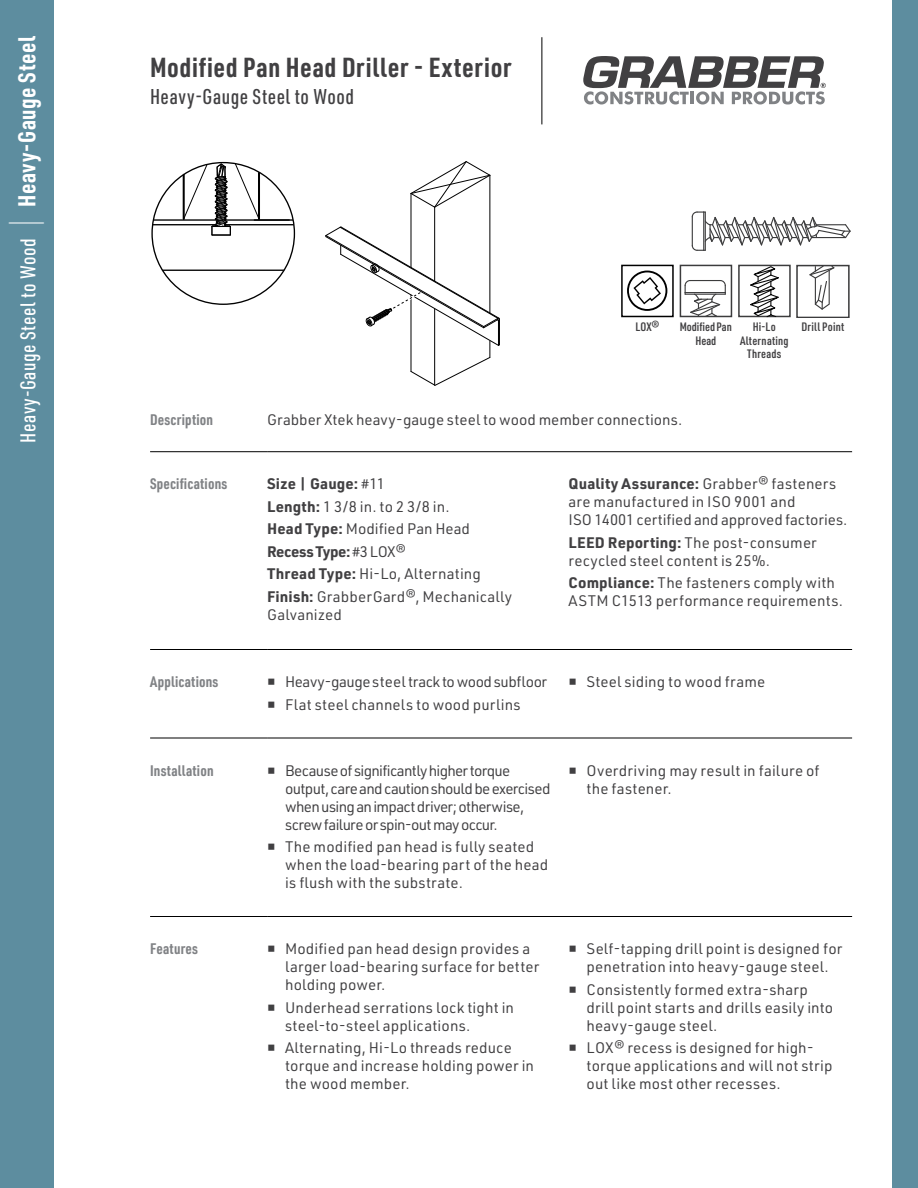
<style>
.page{position:relative;width:918px;height:1188px;background:#fff}
.page>*{position:absolute;margin:0;border:0;box-sizing:border-box;transform-origin:0 0}
.t1{font:700 39.6px "URWDIN Cond";color:#fff;scale:.24 1}
.t2{font:700 27px "URWDIN Cond";letter-spacing:.025em;color:#414042}
.t3{font:700 24px "URWDIN Cond";letter-spacing:.025em;color:#fff}
.t4{font:500 21px "URWDIN Cond";letter-spacing:.025em;color:#414042}
.t5{font:500 21px "URWDIN Cond";letter-spacing:.025em;color:#fff}
.t6{font:15px/18px "URWDIN";letter-spacing:.005em;color:#414042}
.t7{font:15px/18px "URWDIN";letter-spacing:-.045em;color:#414042}
.t8{font:700 15px "URWDIN Cond";letter-spacing:.015em;color:#808285}
.t9{font:15px "URWDIN";letter-spacing:-.03em;color:#414042}
.t10{font:600 12px/13.5px "URWDIN Cond";letter-spacing:.02em;color:#414042;text-align:center}
.t11{font:600 12px/13.5px "URWDIN Cond";color:#414042;text-align:center}
.t12{font:500 condensed 10.65px "DINOT";letter-spacing:.01em;color:#3c3c3d}
.t13{font:500 condensed 10.5px/10.5px "DINOT";letter-spacing:.01em;color:#3c3c3d;text-align:center}
.t14{font:500 condensed 10.5px "DINOT";color:#000}
.s1{font-weight:700}
.s2{font-family:"Minion Pro";font-size:21px}
</style>
<div class="page">
<hr style="left:150px;top:451px;width:117px;height:1px;background:#000">
<hr style="left:267px;top:451px;width:585px;height:1px;background:#000">
<hr style="left:150px;top:649px;width:117px;height:1px;background:#000">
<hr style="left:267px;top:649px;width:585px;height:1px;background:#000">
<hr style="left:150px;top:738px;width:117px;height:1px;background:#000">
<hr style="left:267px;top:738px;width:585px;height:1px;background:#000">
<hr style="left:150px;top:916px;width:117px;height:1px;background:#000">
<hr style="left:267px;top:916px;width:585px;height:1px;background:#000">
<svg style="left:684px;top:280px;width:42px;height:34px"></svg>
<div style="left:680px;top:265px;width:52px;height:52px;border:2px solid #3c3c3d"></div>
<div style="left:621px;top:265px;width:53px;height:52px;border:2px solid #000"></div>
<svg style="left:627px;top:271px;width:40px;height:40px"></svg>
<div style="left:796px;top:265px;width:54px;height:53px;border:2px solid #3c3c3d"></div>
<svg style="left:809px;top:266px;width:25px;height:44px"></svg>
<div style="left:738px;top:265px;width:53px;height:52px;border:2px solid #3c3c3d"></div>
<svg style="left:741px;top:265px;width:47px;height:53px"></svg>
<hr style="left:152px;top:219px;width:137px;height:2px;background:#010101">
<hr style="left:254px;top:219px;width:40px;height:2px;background:#010101">
<hr style="left:152px;top:270px;width:142px;height:1px;background:#010101">
<hr style="left:152px;top:224px;width:142px;height:1px;background:#010101">
<svg style="left:183px;top:163px;width:77px;height:73px"></svg>
<hr style="left:411px;top:193px;width:1px;height:75px;background:#010101">
<hr style="left:489px;top:175px;width:1px;height:138px;background:#010101">
<hr style="left:434px;top:207px;width:1px;height:74px;background:#010101">
<svg style="left:325px;top:226px;width:175px;height:160px"></svg>
<svg style="left:410px;top:161px;width:81px;height:47px"></svg>
<svg style="left:691px;top:211px;width:160px;height:40px"></svg>
<svg style="left:583px;top:56px;width:243px;height:49px"></svg>
<hr style="left:542px;top:37px;width:1px;height:87px;background:#000">
<div style="left:892px;top:0;width:26px;height:1188px;background:#5d8d9f"></div>
<div style="left:0;top:0;width:54px;height:1188px;background:#5d8d9f"></div>
<h3 class="t3" style="left:11px;top:207px;width:173px;rotate:-90deg">Heavy-Gauge Steel</h3>
<h1 class="t1" style="left:-1px;top:225px;width:18px;rotate:-90deg">|</h1>
<h3 class="t5" style="left:14px;top:443px;width:205px;rotate:-90deg">Heavy-Gauge Steel to Wood</h3>
<h2 class="t2" style="left:150px;top:49px;width:363px">Modified Pan Head Driller - Exterior</h2>
<h3 class="t4" style="left:150px;top:83px;width:205px">Heavy-Gauge Steel to Wood</h3>
<p class="t10" style="left:636px;top:320px;width:25px">LOX®</p>
<p class="t10" style="left:753px;top:320px;width:25px">Hi-Lo</p>
<p class="t10" style="left:801px;top:320px;width:44px">Drill Point</p>
<p class="t10" style="left:740px;top:333px;width:50px">Alternating<br>Threads</p>
<p class="t11" style="left:680px;top:320px;width:54px">Modified Pan<br>Head</p>
<p class="t14" style="left:638px;top:321px;width:19px">LOX<sup>®</sup></p>
<p class="t13" style="left:745px;top:323px;width:40px">Alternating</p>
<p class="t12" style="left:805px;top:322px;width:37px">Drill Point</p>
<p class="t13" style="left:751px;top:333px;width:29px">Threads</p>
<p class="t13" style="left:684px;top:323px;width:46px">Modified Pan<br>Head</p>
<p class="t8" style="left:150px;top:409px;width:65px">Description</p>
<p class="t6" style="left:267px;top:410px;width:417px">Grabber Xtek heavy-gauge steel to wood member connections.</p>
<p class="t8" style="left:150px;top:474px;width:79px">Specifications</p>
<p class="t6" style="left:267px;top:472px;width:246px;line-height:22.5px"><span class="s1">Size | Gauge:</span> #11<br><span class="s1">Length:</span> 1 3/8 in. to 2 3/8 in.<br><span class="s1">Head Type:</span> Modified Pan Head<br><span class="s1">Recess Type:</span> #3 LOX®<br><span class="s1">Thread Type:</span> Hi-Lo, Alternating<br><span class="s1">Finish:</span> GrabberGard®, Mechanically</p>
<p class="t6" style="left:267px;top:605px;width:76px">Galvanized</p>
<p class="t6" style="left:569px;top:475px;width:280px"><span class="s1">Quality Assurance:</span> Grabber® fasteners are manufactured in ISO 9001 and<br>ISO 14001 certified and approved factories.</p>
<p class="t6" style="left:569px;top:533px;width:250px"><span class="s1">LEED Reporting:</span> The post-consumer recycled steel content is 25%.</p>
<p class="t6" style="left:569px;top:574px;width:276px"><span class="s1">Compliance:</span> The fasteners comply with<br>ASTM C1513 performance requirements.</p>
<p class="t8" style="left:150px;top:672px;width:70px">Applications</p>
<p class="t9" style="left:267px;top:672px;width:282px"><span class="s2">■</span> Heavy-gauge steel track to wood subfloor</p>
<p class="t6" style="left:267px;top:695px;width:255px"><span class="s2">■</span> Flat steel channels to wood purlins</p>
<p class="t6" style="left:569px;top:672px;width:198px"><span class="s2">■</span> Steel siding to wood frame</p>
<p class="t8" style="left:150px;top:760px;width:65px">Installation</p>
<p class="t7" style="left:285px;top:761px;width:267px;text-indent:-18px"><span class="s2">■</span> Because of significantly higher torque output, care and caution should be exercised when using an impact driver; otherwise, screw failure or spin-out may occur.</p>
<p class="t6" style="left:285px;top:837px;width:265px;text-indent:-18px"><span class="s2">■</span> The modified pan head is fully seated when the load-bearing part of the head is flush with the substrate.</p>
<p class="t6" style="left:587px;top:761px;width:235px;text-indent:-18px"><span class="s2">■</span> Overdriving may result in failure of the fastener.</p>
<p class="t8" style="left:150px;top:939px;width:49px">Features</p>
<p class="t6" style="left:285px;top:939px;width:256px;text-indent:-18px"><span class="s2">■</span> Modified pan head design provides a larger load-bearing surface for better holding power.</p>
<p class="t6" style="left:285px;top:998px;width:230px;text-indent:-18px"><span class="s2">■</span> Underhead serrations lock tight in steel-to-steel applications.</p>
<p class="t6" style="left:285px;top:1038px;width:250px;text-indent:-18px"><span class="s2">■</span> Alternating, Hi-Lo threads reduce torque and increase holding power in the wood member.</p>
<p class="t6" style="left:569px;top:939px;width:275px;text-align:center"><span class="s2">■</span> Self-tapping drill point is designed for penetration into heavy-gauge steel.</p>
<p class="t6" style="left:587px;top:980px;width:248px;text-indent:-18px"><span class="s2">■</span> Consistently formed extra-sharp drill point starts and drills easily into heavy-gauge steel.</p>
<p class="t6" style="left:587px;top:1038px;width:248px;text-indent:-18px"><span class="s2">■</span> LOX® recess is designed for high&shy;torque applications and will not strip out like most other recesses.</p>
</div>
